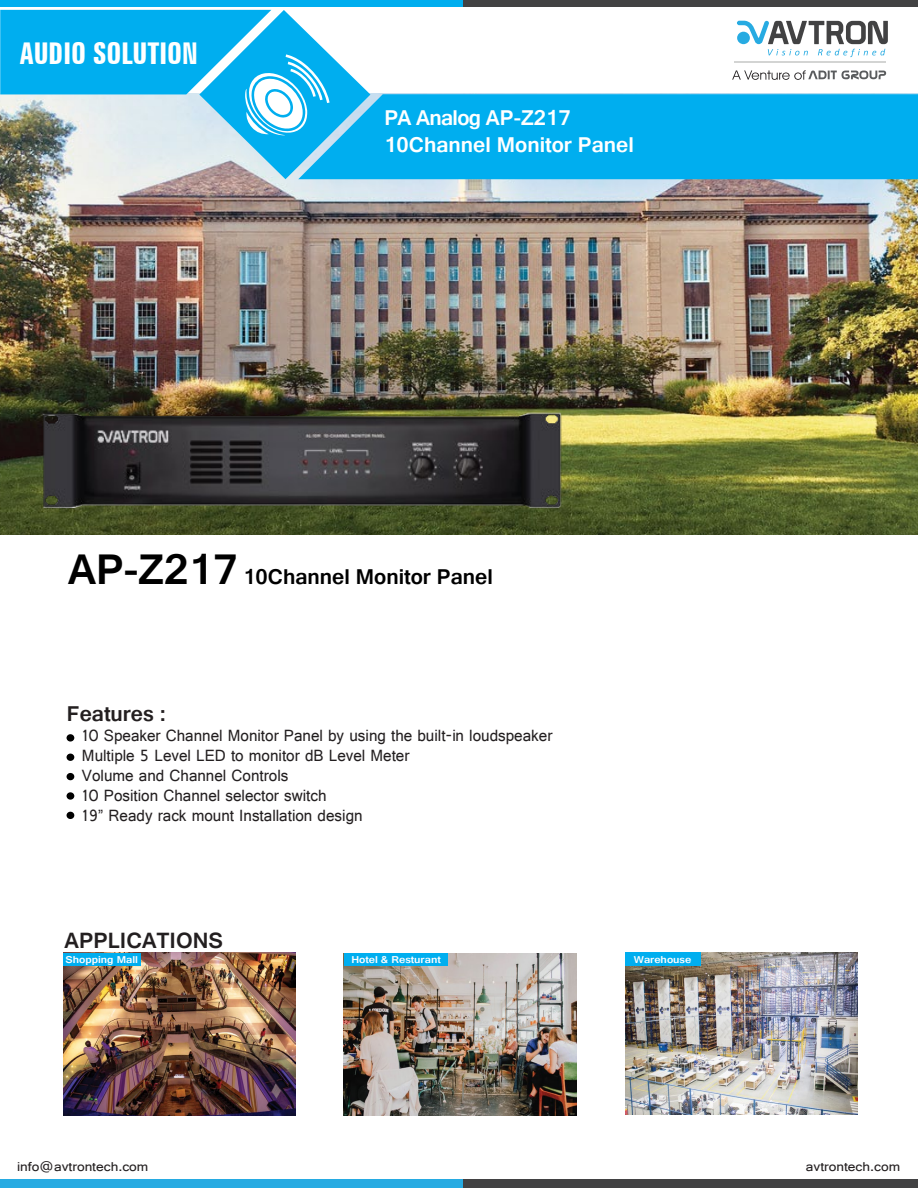
<style>
.page{position:relative;width:918px;height:1188px;background:#fff}
.page>*{position:absolute;margin:0;border:0;box-sizing:border-box;transform-origin:0 0}
.t1{font:700 extra-condensed 30px "Zurich BT";color:#fff}
.t2{font:700 23.25px "Gautami";color:#231f20}
.t3{font:700 22.5px/27px "Gautami";color:#fff}
.t4{font:700 22.5px "Gautami";color:#000}
.t5{font:700 22.5px "Gautami";color:#231f20}
.t6{font:17.1px/19.8px "Gautami";color:#231f20;scale:.96 1}
.t7{font:13.5px "Gautami";color:#231f20;scale:1.1 1}
.t8{font:700 10.5px "Gautami";color:#fdfdfe;scale:1.1 1}
.s1{font-size:45px}
</style>
<div class="page">
<img style="left:0;top:179px;width:918px;height:355px">
<div style="left:0;top:0;width:917px;height:6px;background:#00aeef"></div>
<div style="left:464px;top:0;width:454px;height:6px;background:#424243"></div>
<hr style="left:734px;top:62px;width:152px;height:1px;background:#d3d4d3">
<svg style="left:732px;top:70px;width:154px;height:10px"></svg>
<svg style="left:737px;top:21px;width:151px;height:36px"></svg>
<div style="left:0;top:1179px;width:918px;height:9px;background:#27abe2"></div>
<div style="left:463px;top:1179px;width:455px;height:9px;background:#424243"></div>
<div style="left:370px;top:94px;width:548px;height:85px;background:#00aeef"></div>
<svg style="left:0;top:10px;width:370px;height:169px;background:#62c3e6"></svg>
<div style="left:67px;top:734px;width:7px;height:8px;background:#010101;border-radius:50%"></div>
<div style="left:67px;top:754px;width:7px;height:7px;background:#010101;border-radius:50%"></div>
<div style="left:67px;top:773px;width:7px;height:7px;background:#010101;border-radius:50%"></div>
<div style="left:67px;top:792px;width:7px;height:8px;background:#010101;border-radius:50%"></div>
<div style="left:67px;top:812px;width:7px;height:7px;background:#010101;border-radius:50%"></div>
<img style="left:0;top:382px;width:604px;height:153px">
<img style="left:625px;top:952px;width:233px;height:162px">
<img style="left:64px;top:953px;width:231px;height:162px">
<div style="left:64px;top:953px;width:77px;height:13px;background:#00aeef"></div>
<div style="left:626px;top:953px;width:75px;height:13px;background:#00aeef"></div>
<img style="left:344px;top:953px;width:232px;height:162px">
<div style="left:344px;top:953px;width:104px;height:13px;background:#00aeef"></div>
<h1 class="t1" style="left:20px;top:37px;width:179px">AUDIO SOLUTION</h1>
<h3 class="t3" style="left:384px;top:103px;width:251px">PA Analog AP-Z217<br>10Channel Monitor Panel</h3>
<h3 class="t4" style="left:68px;top:563px;width:426px"><span class="s1">AP-Z217</span> 10Channel Monitor Panel</h3>
<h3 class="t5" style="left:67px;top:700px;width:101px">Features :</h3>
<p class="t6" style="left:82px;top:726px;width:492px">10 Speaker Channel Monitor Panel by using the built-in loudspeaker Multiple 5 Level LED to monitor dB Level Meter<br>Volume and Channel Controls<br>10 Position Channel selector switch<br>19” Ready rack mount Installation design</p>
<h2 class="t2" style="left:65px;top:926px;width:160px">APPLICATIONS</h2>
<p class="t8" style="left:66px;top:954px;width:67px">Shopping Mall</p>
<p class="t8" style="left:351px;top:954px;width:83px">Hotel &amp; Resturant</p>
<p class="t8" style="left:634px;top:954px;width:54px">Warehouse</p>
<p class="t7" style="left:17px;top:1159px;width:121px">info@avtrontech.com</p>
<p class="t7" style="left:806px;top:1159px;width:87px">avtrontech.com</p>
</div>
